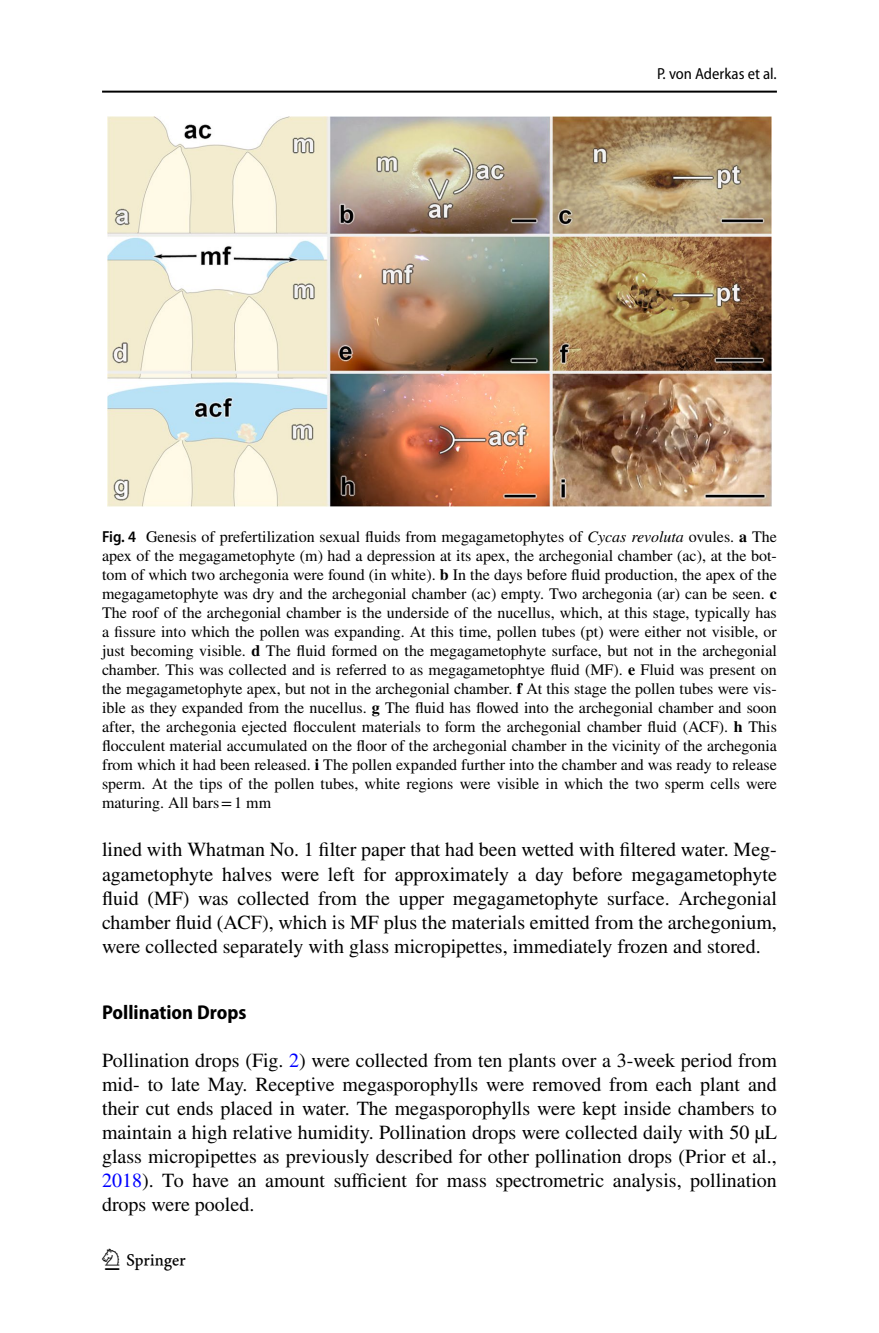
<style>
.page{position:relative;width:879px;height:1333px;background:#fff}
.page>*{position:absolute;margin:0;border:0;box-sizing:border-box;transform-origin:0 0}
.t1{font:30px "Springnew Regular 4";color:#000}
.t2{font:20px/24px "STIX";color:#000;text-align:justify}
.t3{font:700 semi-condensed 20px "Myriad Pro";color:#000}
.t4{font:16px/19px "STIX";color:#000;text-align:justify}
.t5{font:semi-condensed 16px "Myriad Pro";color:#000}
.s1{font-family:"Myriad Pro";font-weight:600;font-stretch:semi-condensed}
.s2{font-style:italic}
.s3{font-weight:700}
.s4{color:#00f}
</style>
<div class="page">
<hr style="left:102px;top:91px;width:675px;height:2px;background:#000">
<img style="left:108px;top:116px;width:663px;height:391px">
<p class="t5" style="left:657px;top:65px;width:121px">P. von Aderkas et al.</p>
<p class="t4" style="left:102px;top:528px;width:676px"><span class="s1">Fig. 4</span> Genesis of prefertilization sexual fluids from megagametophytes of <span class="s2">Cycas revoluta</span> ovules. <span class="s3">a</span> The apex of the megagametophyte (m) had a depression at its apex, the archegonial chamber (ac), at the bot‑ tom of which two archegonia were found (in white). <span class="s3">b</span> In the days before fluid production, the apex of the megagametophyte was dry and the archegonial chamber (ac) empty. Two archegonia (ar) can be seen. <span class="s3">c </span>The roof of the archegonial chamber is the underside of the nucellus, which, at this stage, typically has a fissure into which the pollen was expanding. At this time, pollen tubes (pt) were either not visible, or just becoming visible. <span class="s3">d</span> The fluid formed on the megagametophyte surface, but not in the archegonial chamber. This was collected and is referred to as megagametophtye fluid (MF). <span class="s3">e</span> Fluid was present on the megagametophyte apex, but not in the archegonial chamber. <span class="s3">f</span> At this stage the pollen tubes were vis‑ ible as they expanded from the nucellus. <span class="s3">g</span> The fluid has flowed into the archegonial chamber and soon after, the archegonia ejected flocculent materials to form the archegonial chamber fluid (ACF). <span class="s3">h</span> This flocculent material accumulated on the floor of the archegonial chamber in the vicinity of the archegonia from which it had been released. <span class="s3">i</span> The pollen expanded further into the chamber and was ready to release sperm. At the tips of the pollen tubes, white regions were visible in which the two sperm cells were maturing. All bars=1 mm</p>
<p class="t2" style="left:102px;top:839px;width:676px">lined with Whatman No. 1 filter paper that had been wetted with filtered water. Meg‑ agametophyte halves were left for approximately a day before megagametophyte fluid (MF) was collected from the upper megagametophyte surface. Archegonial chamber fluid (ACF), which is MF plus the materials emitted from the archegonium, were collected separately with glass micropipettes, immediately frozen and stored.</p>
<p class="t3" style="left:102px;top:1001px;width:146px">Pollination Drops</p>
<p class="t2" style="left:102px;top:1049px;width:676px">Pollination drops (Fig. <span class="s4">2</span>) were collected from ten plants over a 3-week period from mid- to late May. Receptive megasporophylls were removed from each plant and their cut ends placed in water. The megasporophylls were kept inside chambers to maintain a high relative humidity. Pollination drops were collected daily with 50 µL glass micropipettes as previously described for other pollination drops (Prior et al., <span class="s4">2018</span>). To have an amount sufficient for mass spectrometric analysis, pollination drops were pooled.</p>
<h1 class="t1" style="left:105px;top:1248px;width:83px">1 3</h1>
</div>
